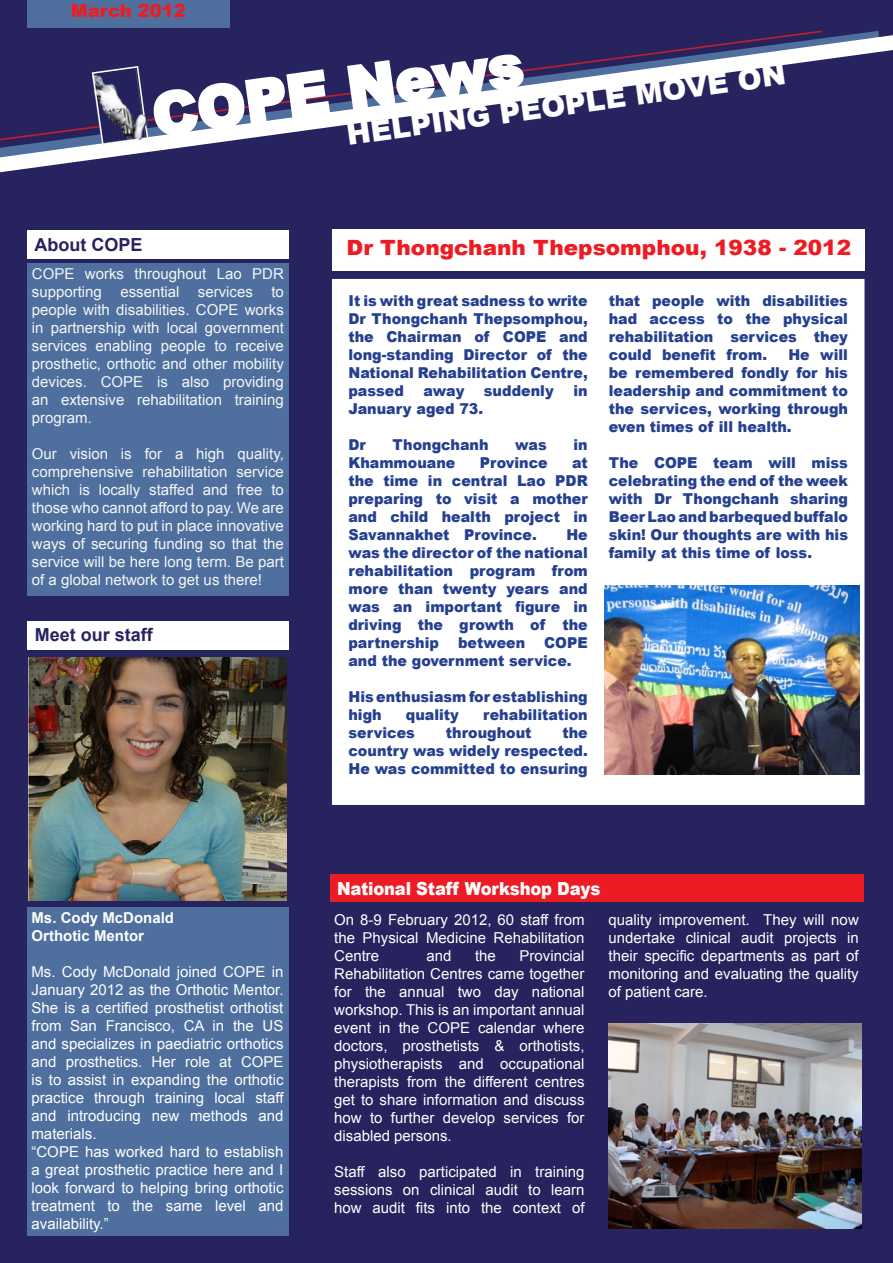
<style>
.page{position:relative;width:893px;height:1263px;background:#27235e}
.page>*{position:absolute;margin:0;border:0;box-sizing:border-box;transform-origin:0 0}
.t1{font:900 58.05px "Arial";color:#fff}
.t2{font:900 28.95px "Arial";color:#fff}
.t3{font:900 21px "Arial";color:#ed1c24}
.t4{font:900 18px "Arial";letter-spacing:-.01em;color:#fcfcfc;scale:.91 1}
.t5{font:700 18px "Arial";color:#27235e}
.t6{font:900 18px "Arial";color:#ed1c24}
.t7{font:15px/18px "Arial";color:#fff;text-align:justify}
.t8{font:900 15px/18px "Arial";color:#25408f;text-align:justify;scale:.95 1}
.t9{font:15px/18px "Arial";color:#f5f6f6;text-align:justify}
.t10{font:700 15px/18px "Arial";color:#fff}
</style>
<div class="page">
<svg style="left:0;top:35px;width:893px;height:137px"></svg>
<svg style="left:345px;top:50px;width:183px;height:62px"></svg>
<svg style="left:92px;top:66px;width:240px;height:79px"></svg>
<div style="left:27px;top:0;width:203px;height:27px;background:#4f709e"></div>
<div style="left:27px;top:264px;width:261px;height:332px;background:#4f709e"></div>
<div style="left:27px;top:230px;width:261px;height:29px;background:#fff"></div>
<div style="left:27px;top:621px;width:261px;height:29px;background:#fff"></div>
<img style="left:29px;top:657px;width:258px;height:243px">
<div style="left:27px;top:908px;width:261px;height:328px;background:#4f709e"></div>
<div style="left:332px;top:229px;width:532px;height:42px;background:#fff"></div>
<div style="left:333px;top:280px;width:531px;height:524px;background:#fff"></div>
<div style="left:332px;top:279px;width:532px;height:526px;border:2px solid #fff"></div>
<img style="left:605px;top:586px;width:254px;height:188px">
<div style="left:330px;top:874px;width:534px;height:28px;background:#ed1c24"></div>
<img style="left:608px;top:1024px;width:254px;height:204px">
<p class="t6" style="left:71px;top:-2px;width:117px">March 2012</p>
<h1 class="t1" style="left:147px;top:74px;width:375px;rotate:-8deg">COPE News</h1>
<h2 class="t2" style="left:344px;top:114px;width:445px;rotate:-8deg">HELPING PEOPLE MOVE ON</h2>
<p class="t5" style="left:34px;top:232px;width:109px">About COPE</p>
<p class="t9" style="left:32px;top:265px;width:253px">COPE works throughout Lao PDR supporting essential services to people with disabilities. COPE works in partnership with local government services enabling people to receive prosthetic, orthotic and other mobility devices. COPE is also providing an extensive rehabilitation training program.</p>
<p class="t9" style="left:32px;top:445px;width:254px">Our vision is for a high quality, comprehensive rehabilitation service which is locally staffed and free to those who cannot afford to pay. We are working hard to put in place innovative ways of securing funding so that the service will be here long term. Be part of a global network to get us there!</p>
<p class="t5" style="left:35px;top:623px;width:120px">Meet our staff</p>
<p class="t10" style="left:32px;top:909px;width:144px">Ms. Cody McDonald<br>Orthotic Mentor</p>
<p class="t7" style="left:32px;top:963px;width:254px;text-align:left">Ms. Cody McDonald joined COPE in<br>January 2012 as the Orthotic Mentor.<br>She is a certified prosthetist orthotist from San Francisco, CA in the US and specializes in paediatric orthotics and prosthetics. Her role at COPE is to assist in expanding the orthotic practice through training local staff and introducing new methods and materials.<br>“COPE has worked hard to establish a great prosthetic practice here and I look forward to helping bring orthotic treatment to the same level and availability.”</p>
<h3 class="t3" style="left:347px;top:232px;width:506px">Dr Thongchanh Thepsomphou, 1938 - 2012</h3>
<p class="t8" style="left:348px;top:291px;width:253px">It is with great sadness to write Dr Thongchanh Thepsomphou, the Chairman of COPE and long-standing Director of the National Rehabilitation Centre, passed</p>
<p class="t8" style="left:609px;top:291px;width:253px">that people with disabilities had access to the physical rehabilitation services they could benefit from.</p>
<p class="t8" style="left:609px;top:345px;width:253px;text-indent:180px">He will be remembered fondly for his leadership and commitment to the services, working through even times of ill health.</p>
<p class="t8" style="left:609px;top:453px;width:253px">The COPE team will miss celebrating the end of the week with Dr Thongchanh sharing Beer Lao and barbequed buffalo skin! Our thoughts are with his family at this time of loss.</p>
<p class="t8" style="left:423px;top:381px;width:45px">away</p>
<p class="t8" style="left:484px;top:381px;width:75px">suddenly</p>
<p class="t8" style="left:573px;top:381px;width:17px">in</p>
<p class="t8" style="left:348px;top:399px;width:143px">January aged 73.</p>
<p class="t8" style="left:348px;top:435px;width:20px">Dr</p>
<p class="t8" style="left:393px;top:435px;width:103px">Thongchanh</p>
<p class="t8" style="left:515px;top:435px;width:35px">was</p>
<p class="t8" style="left:573px;top:435px;width:16px">in</p>
<p class="t8" style="left:348px;top:453px;width:114px">Khammouane</p>
<p class="t8" style="left:480px;top:453px;width:73px">Province</p>
<p class="t8" style="left:348px;top:453px;width:253px;text-indent:224px">at the time in central Lao PDR preparing to visit a mother and child health project in Savannakhet Province.</p>
<p class="t8" style="left:348px;top:525px;width:253px;text-indent:218px">He was the director of the national rehabilitation program from more than twenty years and was an important figure in driving the growth of the partnership</p>
<p class="t8" style="left:348px;top:633px;width:253px;text-indent:196px">COPE and the government service.</p>
<p class="t8" style="left:348px;top:687px;width:253px">His enthusiasm for establishing high</p>
<p class="t8" style="left:458px;top:633px;width:72px">between</p>
<p class="t8" style="left:406px;top:705px;width:57px">quality</p>
<p class="t8" style="left:483px;top:705px;width:112px">rehabilitation</p>
<p class="t8" style="left:348px;top:723px;width:72px">services</p>
<p class="t8" style="left:446px;top:723px;width:92px">throughout</p>
<p class="t8" style="left:348px;top:723px;width:253px;text-indent:214px">the country was widely respected.<br>He was committed to ensuring</p>
<p class="t4" style="left:337px;top:875px;width:291px">National Staff Workshop Days</p>
<p class="t7" style="left:334px;top:910px;width:252px">On 8-9 February 2012, 60 staff from the Physical Medicine Rehabilitation Centre</p>
<p class="t7" style="left:334px;top:946px;width:252px;text-indent:185px">Provincial Rehabilitation Centres came together for the annual two day national workshop. This is an important annual event in the COPE calendar where doctors, prosthetists &amp; orthotists, physiotherapists and occupational therapists from the different centres get to share information and discuss how to further develop services for disabled persons.</p>
<p class="t7" style="left:334px;top:1162px;width:252px">Staff also participated in training sessions on clinical audit to learn how audit fits into the context of</p>
<p class="t7" style="left:426px;top:946px;width:27px">and</p>
<p class="t7" style="left:475px;top:946px;width:22px">the</p>
<p class="t7" style="left:608px;top:910px;width:252px">quality improvement. They will now undertake clinical audit projects in their specific departments as part of monitoring and evaluating the quality of patient care.</p>
</div>
